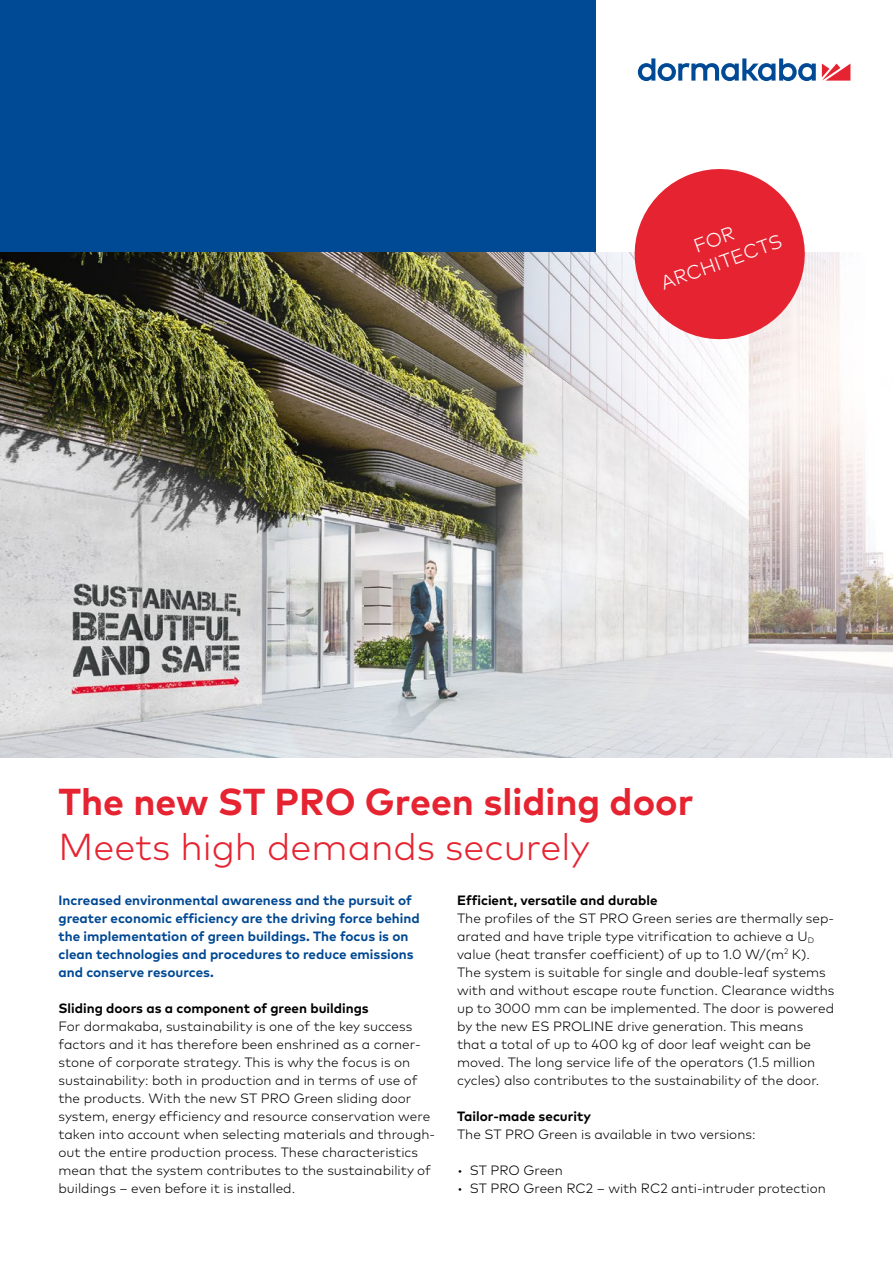
<style>
.page{position:relative;width:893px;height:1263px;background:#fff}
.page>*{position:absolute;margin:0;border:0;box-sizing:border-box;transform-origin:0 0}
.t1{font:700 37.5px "Mark Pro";color:#e62330}
.t2{font:300 37.5px "Mark Pro";color:#e62330}
.t3{font:300 19.5px/23.4px "Mark Pro";color:#fff;text-align:center}
.t4{font:300 13.5px/18px "Mark Pro";color:#000}
.t5{font:700 13.5px/18px "Mark Pro";color:#004994}
.t6{font:700 13.5px "Mark Pro";color:#000}
</style>
<div class="page">
<div style="left:0;top:0;width:595px;height:253px;background:#004994"></div>
<svg style="left:822px;top:64px;width:28px;height:17px"></svg>
<svg style="left:638px;top:58px;width:178px;height:23px"></svg>
<img style="left:0;top:253px;width:893px;height:505px">
<svg style="left:624px;top:169px;width:192px;height:181px"></svg>
<h2 class="t3" style="left:649px;top:249px;width:129px;rotate:-20deg">FOR<br>ARCHITECTS</h2>
<h1 class="t1" style="left:58px;top:773px;width:636px">The new ST PRO Green sliding door</h1>
<h1 class="t2" style="left:58px;top:818px;width:533px">Meets high demands securely</h1>
<p class="t5" style="left:58px;top:890px;width:363px">Increased environmental awareness and the pursuit of greater economic efficiency are the driving force behind the implementation of green buildings. The focus is on clean technologies and procedures to reduce emissions and conserve resources.</p>
<p class="t6" style="left:58px;top:997px;width:312px">Sliding doors as a component of green buildings</p>
<p class="t4" style="left:58px;top:1016px;width:378px">For dormakaba, sustainability is one of the key success factors and it has therefore been enshrined as a corner&shy;stone of corporate strategy. This is why the focus is on sustainability: both in production and in terms of use of the products. With the new ST PRO Green sliding door system, energy efficiency and resource conservation were taken into account when selecting materials and through&shy;out the entire production process. These characteristics mean that the system contributes to the sustainability of buildings – even before it is installed.</p>
<p class="t6" style="left:457px;top:889px;width:202px">Efficient, versatile and durable</p>
<p class="t4" style="left:457px;top:908px;width:379px">The profiles of the ST PRO Green series are thermally sep&shy;arated and have triple type vitrification to achieve a U<sub>D </sub>value (heat transfer coefficient) of up to 1.0 W/(m<sup>2</sup> K).<br>The system is suitable for single and double-leaf systems with and without escape route function. Clearance widths up to 3000 mm can be implemented. The door is powered by the new ES PROLINE drive generation. This means that a total of up to 400 kg of door leaf weight can be moved. The long service life of the operators (1.5 million cycles) also contributes to the sustainability of the door.</p>
<p class="t6" style="left:457px;top:1105px;width:135px">Tailor-made security</p>
<p class="t4" style="left:457px;top:1124px;width:300px">The ST PRO Green is available in two versions:</p>
<p class="t4" style="left:457px;top:1160px;width:107px">• ST PRO Green</p>
<p class="t4" style="left:457px;top:1178px;width:370px">• ST PRO Green RC2 – with RC2 anti-intruder protection</p>
</div>
